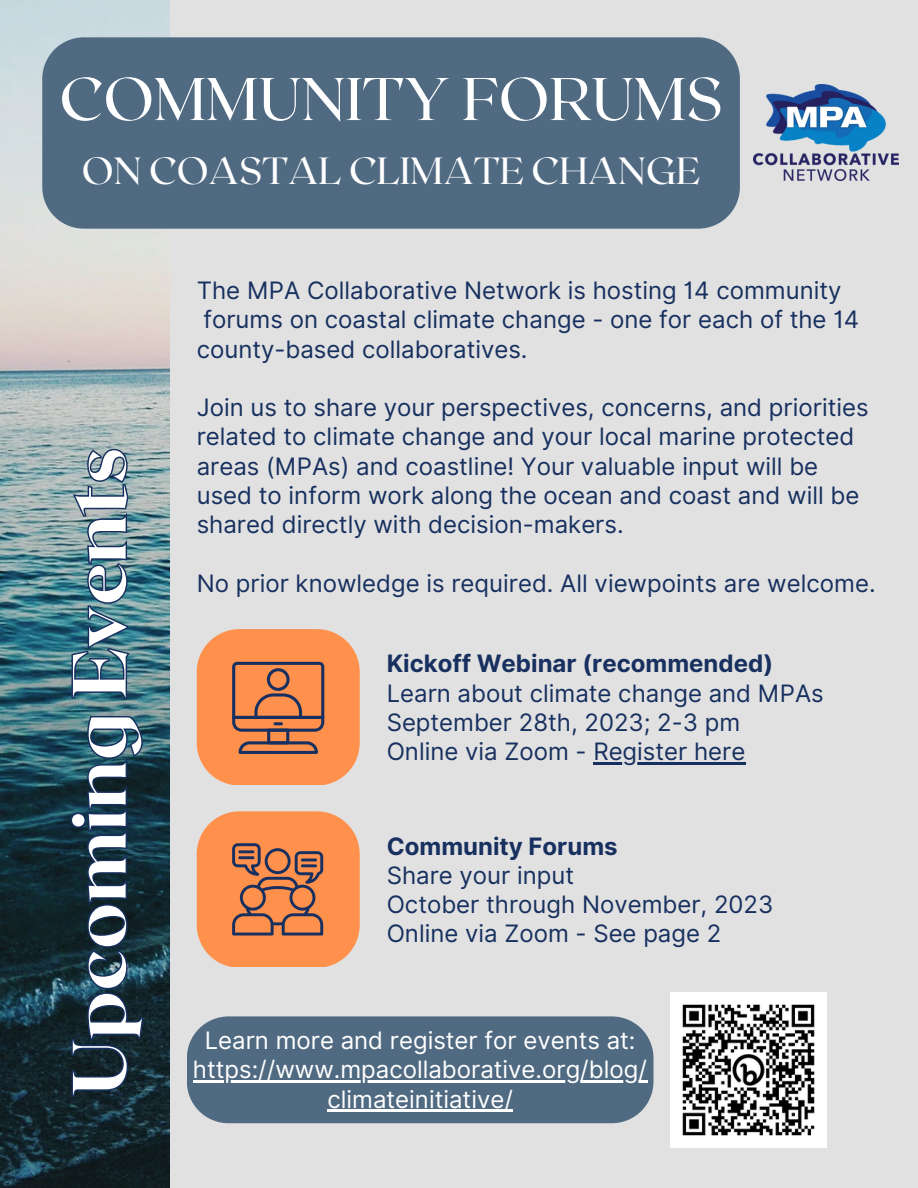
<style>
.page{position:relative;width:918px;height:1188px;background:#e1e1e1}
.page>*{position:absolute;margin:0;border:0;box-sizing:border-box;transform-origin:0 0}
.t1{font:800 75.3px "Roxborough CF";color:#fff}
.t2{font:60px "Roxborough CF";color:#fff}
.t3{font:37.8px "Roxborough CF";color:#fff}
.t4{font:24px/29.2px "Inter";color:#17305f}
.t5{font:24px/29.2px "Inter";color:#fff;text-align:center}
.t6{font:700 24px "Inter";color:#17305f}
</style>
<div class="page">
<img style="left:0;top:0;width:170px;height:1188px">
<div style="left:42px;top:37px;width:698px;height:192px;background:#506a82"></div>
<svg style="left:197px;top:629px;width:163px;height:156px;background:#e88d57"></svg>
<svg style="left:197px;top:811px;width:163px;height:156px;background:#e88d58"></svg>
<hr style="left:238px;top:856px;width:16px;height:3px;background:#17305f">
<hr style="left:301px;top:864px;width:16px;height:3px;background:#17305f">
<img style="left:671px;top:992px;width:155px;height:155px">
<svg style="left:64px;top:447px;width:81px;height:651px;background:#345464"></svg>
<hr style="left:593px;top:762px;width:152px;height:3px;background:#17305f">
<div style="left:187px;top:1016px;width:466px;height:107px;background:#506a82"></div>
<hr style="left:193px;top:1081px;width:454px;height:2px;background:#fff">
<hr style="left:327px;top:1110px;width:186px;height:2px;background:#fff">
<img style="left:754px;top:85px;width:145px;height:96px">
<p class="t2" style="left:59px;top:60px;width:665px">COMMUNITY FORUMS</p>
<p class="t3" style="left:82px;top:146px;width:620px">ON COASTAL CLIMATE CHANGE</p>
<p class="t1" style="left:50px;top:1096px;width:650px;rotate:-90deg">Upcoming Events</p>
<p class="t4" style="left:197px;top:276px;width:664px">The MPA Collaborative Network is hosting 14 community forums on coastal climate change - one for each of the 14 county-based collaboratives.</p>
<p class="t4" style="left:197px;top:393px;width:673px">Join us to share your perspectives, concerns, and priorities related to climate change and your local marine protected areas (MPAs) and coastline! Your valuable input will be used to inform work along the ocean and coast and will be shared directly with decision-makers.</p>
<p class="t4" style="left:197px;top:568px;width:680px">No prior knowledge is required. All viewpoints are welcome.</p>
<p class="t6" style="left:387px;top:649px;width:388px">Kickoff Webinar (recommended)</p>
<p class="t4" style="left:387px;top:678px;width:439px">Learn about climate change and MPAs</p>
<p class="t4" style="left:387px;top:708px;width:355px">September 28th, 2023; 2-3 pm</p>
<p class="t4" style="left:387px;top:737px;width:360px">Online via Zoom - Register here</p>
<p class="t6" style="left:387px;top:832px;width:232px">Community Forums</p>
<p class="t4" style="left:387px;top:861px;width:189px">Share your input</p>
<p class="t4" style="left:387px;top:890px;width:388px">October through November, 2023</p>
<p class="t4" style="left:387px;top:919px;width:336px">Online via Zoom - See page 2</p>
<p class="t5" style="left:193px;top:1026px;width:455px">Learn more and register for events at: https://www.mpacollaborative.org/blog/ climateinitiative/</p>
</div>
